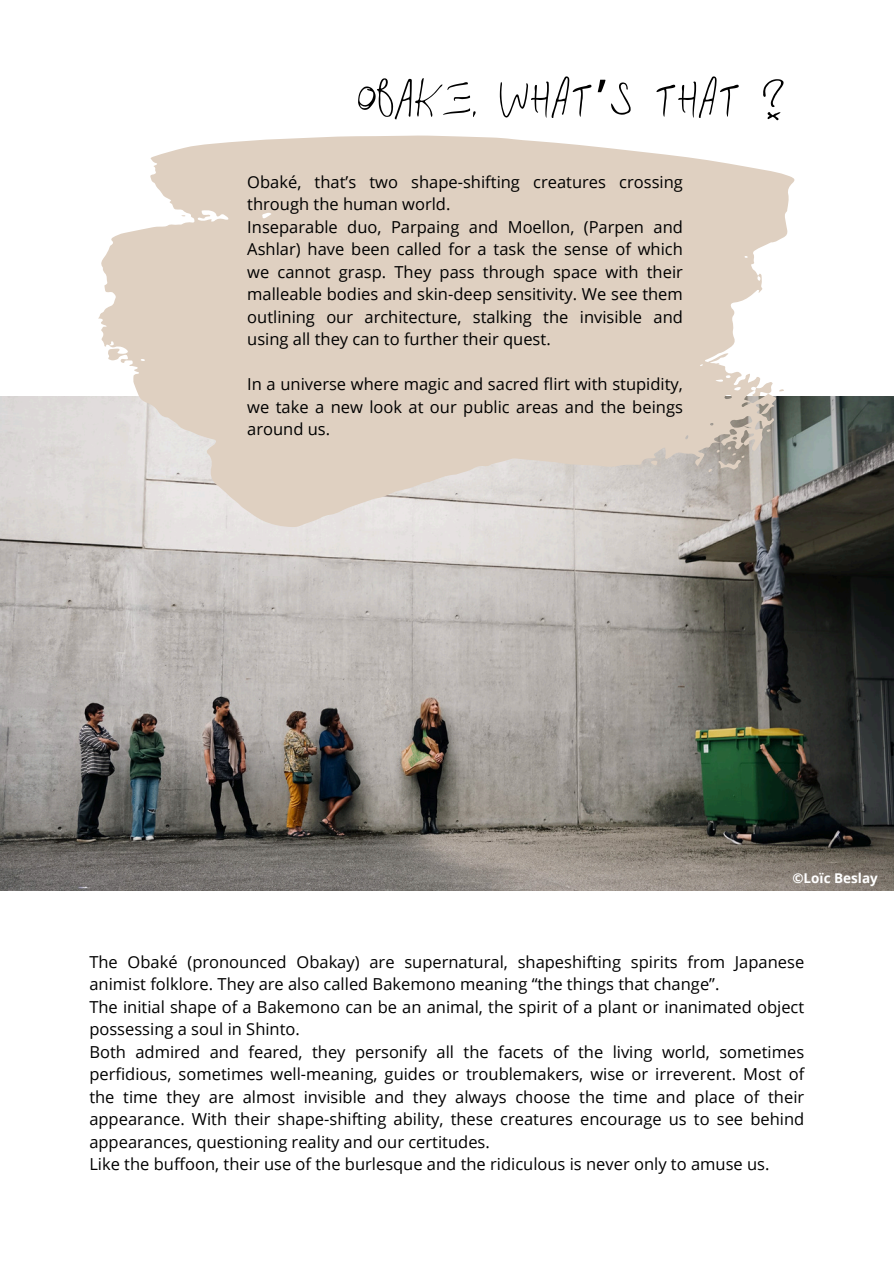
<style>
.page{position:relative;width:894px;height:1264px;background:#fff}
.page>*{position:absolute;margin:0;border:0;box-sizing:border-box;transform-origin:0 0}
.t1{font:51px "Fast In My Car";color:#000}
.t2{font:16.5px/22.5px "Open Sans";color:#000}
.t3{font:700 13.5px "Open Sans";color:#fff}
.s1{font-family:"Noto Sans Gurmukhi"}
</style>
<div class="page">
<img style="left:0;top:396px;width:893px;height:494px">
<svg style="left:98px;top:135px;width:697px;height:392px;background:#dfd3c7"></svg>
<svg style="left:650px;top:460px;width:8px;height:6px"></svg>
<svg style="left:752px;top:381px;width:31px;height:15px"></svg>
<svg style="left:766px;top:429px;width:4px;height:3px"></svg>
<svg style="left:708px;top:446px;width:36px;height:26px"></svg>
<p class="t1" style="left:356px;top:79px;width:429px">OBAKE, WHAT<span class="s1">’</span>S THAT ?</p>
<p class="t2" style="left:247px;top:170px;width:437px">Obaké, that’s two shape-shifting creatures crossing through the human world.<br>Inseparable duo, Parpaing and Moellon, (Parpen and Ashlar) have been called for a task the sense of which we cannot grasp. They pass through space with their malleable bodies and skin-deep sensitivity. We see them outlining our architecture, stalking the invisible and using all they can to further their quest.</p>
<h2 class="t2" style="left:247px;top:373px;width:437px;text-align:justify">In a universe where magic and sacred flirt with stupidity, we take a new look at our public areas and the beings around us.</h2>
<p class="t3" style="left:792px;top:868px;width:87px">©Loïc Beslay</p>
<h2 class="t2" style="left:89px;top:949px;width:716px">The Obaké (pronounced Obakay) are supernatural, shapeshifting spirits from Japanese animist folklore. They are also called Bakemono meaning “the things that change”.<br>The initial shape of a Bakemono can be an animal, the spirit of a plant or inanimated object possessing a soul in Shinto.<br>Both admired and feared, they personify all the facets of the living world, sometimes perfidious, sometimes well-meaning, guides or troublemakers, wise or irreverent. Most of the time they are almost invisible and they always choose the time and place of their appearance. With their shape-shifting ability, these creatures encourage us to see behind appearances, questioning reality and our certitudes.<br>Like the buffoon, their use of the burlesque and the ridiculous is never only to amuse us.</h2>
</div>
